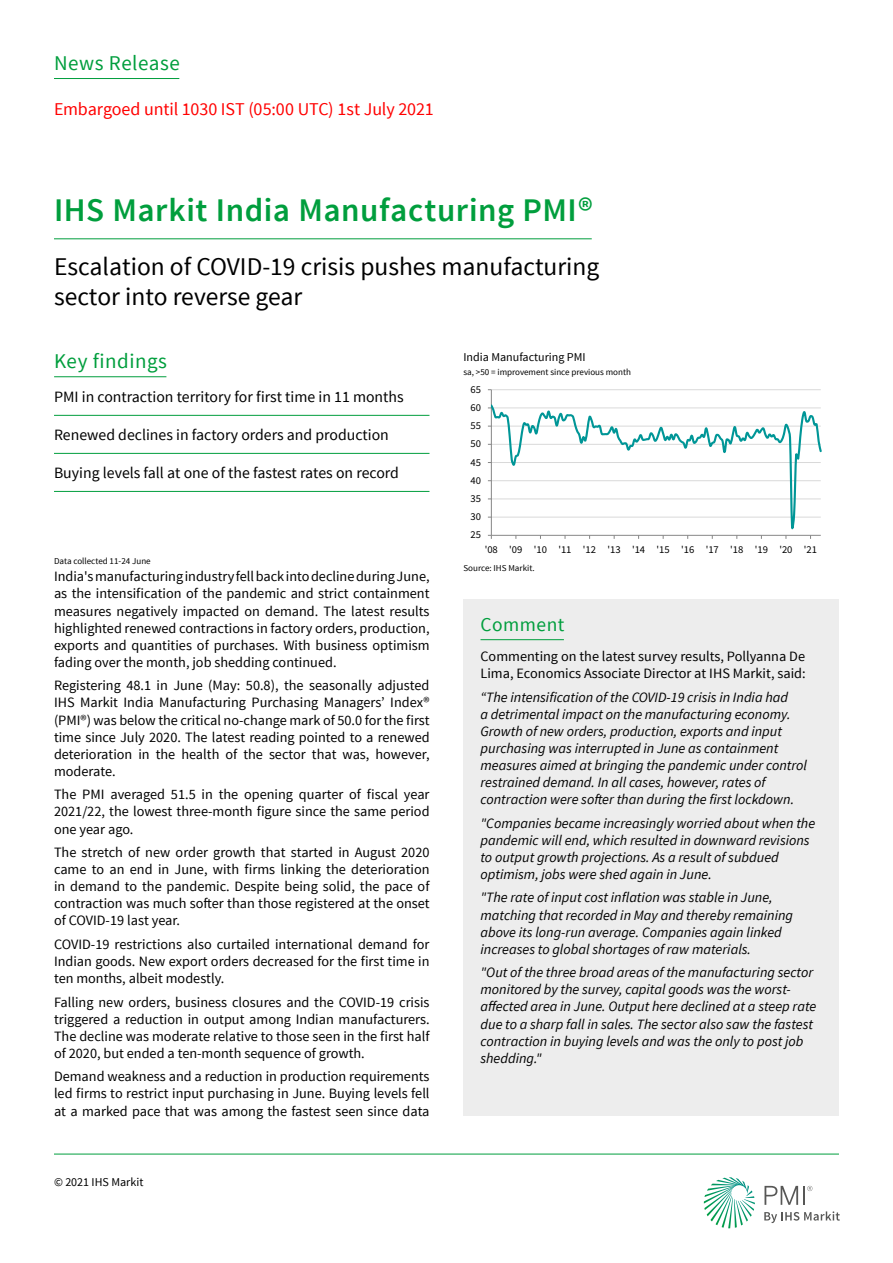
<style>
.page{position:relative;width:893px;height:1263px;background:#fff}
.page>*{position:absolute;margin:0;border:0;box-sizing:border-box;transform-origin:0 0}
.t1{font:600 33px "Source Sans Pro";letter-spacing:.015em;color:#009e3d}
.t2{font:25.5px/30.6px "Source Sans Pro";color:#000}
.t3{font:21px "Source Sans Pro";letter-spacing:.025em;color:#009e3d}
.t4{font:19.5px "Source Sans Pro";letter-spacing:.025em;color:#009e3d}
.t5{font:18px "Source Sans Pro";letter-spacing:-.005em;color:#f00}
.t6{font:15.75px "Source Sans Pro";color:#000}
.t7{font:14.25px/17.1px "Source Sans Pro";color:#000;text-align:justify}
.t8{font:italic 14.25px/17.1px "Source Sans Pro";color:#000}
.t9{font:12px "Source Sans Pro";color:#000}
.t10{font:10.5px "Source Sans Pro";letter-spacing:-.005em;color:#000}
.t11{font:9px "Source Sans Pro";color:#000}
</style>
<div class="page">
<svg style="left:704px;top:1177px;width:51px;height:51px"></svg>
<svg style="left:764px;top:1211px;width:76px;height:12px"></svg>
<svg style="left:764px;top:1186px;width:48px;height:19px"></svg>
<hr style="left:54px;top:1154px;width:785px;height:1px;background:#009e3d">
<hr style="left:491px;top:389px;width:330px;height:1px;background:#d9d9d9">
<hr style="left:491px;top:390px;width:1px;height:145px;background:#868686">
<svg style="left:488px;top:403px;width:333px;height:136px"></svg>
<hr style="left:54px;top:376px;width:112px;height:1px;background:#009e3d">
<hr style="left:54px;top:78px;width:125px;height:1px;background:#009e3d">
<hr style="left:54px;top:238px;width:538px;height:1px;background:#009e3d">
<hr style="left:54px;top:415px;width:375px;height:1px;background:#009e3d">
<hr style="left:54px;top:453px;width:375px;height:1px;background:#009e3d">
<hr style="left:54px;top:491px;width:375px;height:1px;background:#009e3d">
<div style="left:463px;top:599px;width:376px;height:50px;background:#ededed"></div>
<hr style="left:480px;top:639px;width:84px;height:1px;background:#009e3d">
<div style="left:463px;top:650px;width:376px;height:465px;background:#ededed"></div>
<h3 class="t3" style="left:54px;top:50px;width:127px">News Release</h3>
<p class="t5" style="left:54px;top:98px;width:381px">Embargoed until 1030 IST (05:00 UTC) 1st July 2021</p>
<h1 class="t1" style="left:54px;top:190px;width:540px">IHS Markit India Manufacturing PMI®</h1>
<h2 class="t2" style="left:54px;top:251px;width:547px">Escalation of COVID-19 crisis pushes manufacturing sector into reverse gear</h2>
<h3 class="t3" style="left:54px;top:348px;width:114px">Key findings</h3>
<p class="t6" style="left:54px;top:387px;width:351px">PMI in contraction territory for first time in 11 months</p>
<p class="t6" style="left:54px;top:425px;width:336px">Renewed declines in factory orders and production</p>
<p class="t6" style="left:54px;top:463px;width:346px">Buying levels fall at one of the fastest rates on record</p>
<p class="t11" style="left:54px;top:555px;width:98px">Data collected 11-24 June</p>
<p class="t7" style="left:54px;top:568px;width:377px">India's manufacturing industry fell back into decline during June, as the intensification of the pandemic and strict containment measures negatively impacted on demand. The latest results highlighted renewed contractions in factory orders, production, exports and quantities of purchases. With business optimism fading over the month, job shedding continued.</p>
<p class="t7" style="left:54px;top:677px;width:377px">Registering 48.1 in June (May: 50.8), the seasonally adjusted IHS Markit India Manufacturing Purchasing Managers’ Index® (PMI®) was below the critical no-change mark of 50.0 for the first time since July 2020. The latest reading pointed to a renewed deterioration in the health of the sector that was, however, moderate.</p>
<p class="t7" style="left:54px;top:786px;width:377px">The PMI averaged 51.5 in the opening quarter of fiscal year 2021/22, the lowest three-month figure since the same period one year ago.</p>
<p class="t7" style="left:54px;top:844px;width:377px">The stretch of new order growth that started in August 2020 came to an end in June, with firms linking the deterioration in demand to the pandemic. Despite being solid, the pace of contraction was much softer than those registered at the onset of COVID-19 last year.</p>
<p class="t7" style="left:54px;top:936px;width:377px">COVID-19 restrictions also curtailed international demand for Indian goods. New export orders decreased for the first time in ten months, albeit modestly.</p>
<p class="t7" style="left:54px;top:993px;width:377px">Falling new orders, business closures and the COVID-19 crisis triggered a reduction in output among Indian manufacturers.<br>The decline was moderate relative to those seen in the first half of 2020, but ended a ten-month sequence of growth.</p>
<p class="t7" style="left:54px;top:1068px;width:377px">Demand weakness and a reduction in production requirements led firms to restrict input purchasing in June. Buying levels fell at a marked pace that was among the fastest seen since data</p>
<p class="t9" style="left:54px;top:1175px;width:91px">© 2021 IHS Markit</p>
<p class="t9" style="left:463px;top:350px;width:124px">India Manufacturing PMI</p>
<p class="t11" style="left:463px;top:366px;width:169px">sa, &gt;50 = improvement since previous month</p>
<p class="t10" style="left:471px;top:383px;width:12px">65</p>
<p class="t10" style="left:471px;top:401px;width:12px">60</p>
<p class="t10" style="left:471px;top:419px;width:12px">55</p>
<p class="t10" style="left:471px;top:437px;width:12px">50</p>
<p class="t10" style="left:471px;top:456px;width:12px">45</p>
<p class="t10" style="left:471px;top:474px;width:12px">40</p>
<p class="t10" style="left:471px;top:492px;width:12px">35</p>
<p class="t10" style="left:471px;top:510px;width:12px">30</p>
<p class="t10" style="left:471px;top:528px;width:12px">25</p>
<p class="t10" style="left:485px;top:543px;width:334px">'08 '09 '10 '11 '12 '13 '14 '15 '16 '17 '18 '19 '20 '21</p>
<p class="t11" style="left:463px;top:562px;width:73px">Source: IHS Markit.</p>
<h3 class="t4" style="left:480px;top:612px;width:85px">Comment</h3>
<p class="t7" style="left:480px;top:648px;width:327px">Commenting on the latest survey results, Pollyanna De<br>Lima, Economics Associate Director at IHS Markit, said:</p>
<p class="t8" style="left:480px;top:688px;width:328px">“The intensification of the COVID-19 crisis in India had<br>a detrimental impact on the manufacturing economy.<br>Growth of new orders, production, exports and input purchasing was interrupted in June as containment measures aimed at bringing the pandemic under control restrained demand. In all cases, however, rates of contraction were softer than during the first lockdown.</p>
<p class="t8" style="left:480px;top:814px;width:336px">"Companies became increasingly worried about when the pandemic will end, which resulted in downward revisions to output growth projections. As a result of subdued optimism, jobs were shed again in June.</p>
<p class="t8" style="left:480px;top:889px;width:314px">"The rate of input cost inflation was stable in June, matching that recorded in May and thereby remaining above its long-run average. Companies again linked increases to global shortages of raw materials.</p>
<p class="t8" style="left:480px;top:964px;width:337px">"Out of the three broad areas of the manufacturing sector monitored by the survey, capital goods was the worst&shy;affected area in June. Output here declined at a steep rate due to a sharp fall in sales. The sector also saw the fastest contraction in buying levels and was the only to post job shedding."</p>
</div>
